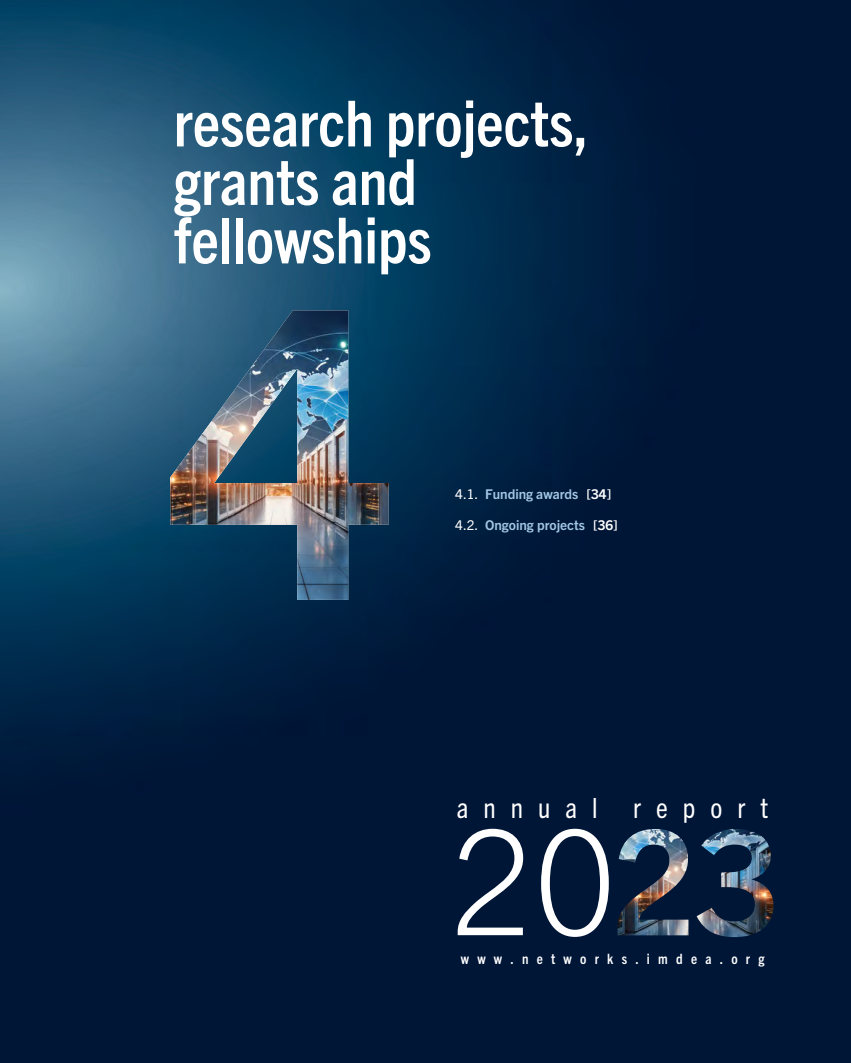
<style>
.page{position:relative;width:851px;height:1063px;background:#fff}
.page>*{position:absolute;margin:0;border:0;box-sizing:border-box;transform-origin:0 0}
.t1{font:300 145.8px "Trade Gothic Next LT Pro";color:#fff}
.t2{font:700 condensed 63.6px/58.5px "Trade Gothic Next LT Pro";color:#fff}
.t3{font:condensed 27.9px "Trade Gothic Next LT Pro";letter-spacing:.54em;color:#fff}
.t4{font:700 condensed 14.25px "Trade Gothic Next LT Pro";letter-spacing:.58em;color:#fff}
.t5{font:700 13.5px "Trade Gothic Next LT Pro";color:#a4c7e6}
.s1{font-weight:400;color:#fff}
.s2{color:#fff}
</style>
<div class="page">
<img style="left:0;top:0;width:850px;height:1063px">
<img style="left:170px;top:310px;width:218px;height:290px">
<img style="left:617px;top:829px;width:156px;height:108px">
<h2 class="t2" style="left:173px;top:90px;width:416px">research projects, grants and fellowships</h2>
<p class="t5" style="left:455px;top:485px;width:157px"><span class="s1">4.1.</span> Funding awards <span class="s2">[34]</span></p>
<p class="t5" style="left:455px;top:515px;width:164px"><span class="s1">4.2.</span> Ongoing projects <span class="s2">[36]</span></p>
<h3 class="t3" style="left:456px;top:788px;width:142px">annual</h3>
<h3 class="t3" style="left:633px;top:788px;width:137px">report</h3>
<h1 class="t1" style="left:450px;top:781px;width:167px">20</h1>
<p class="t4" style="left:460px;top:949px;width:305px">www.networks.imdea.org</p>
</div>
